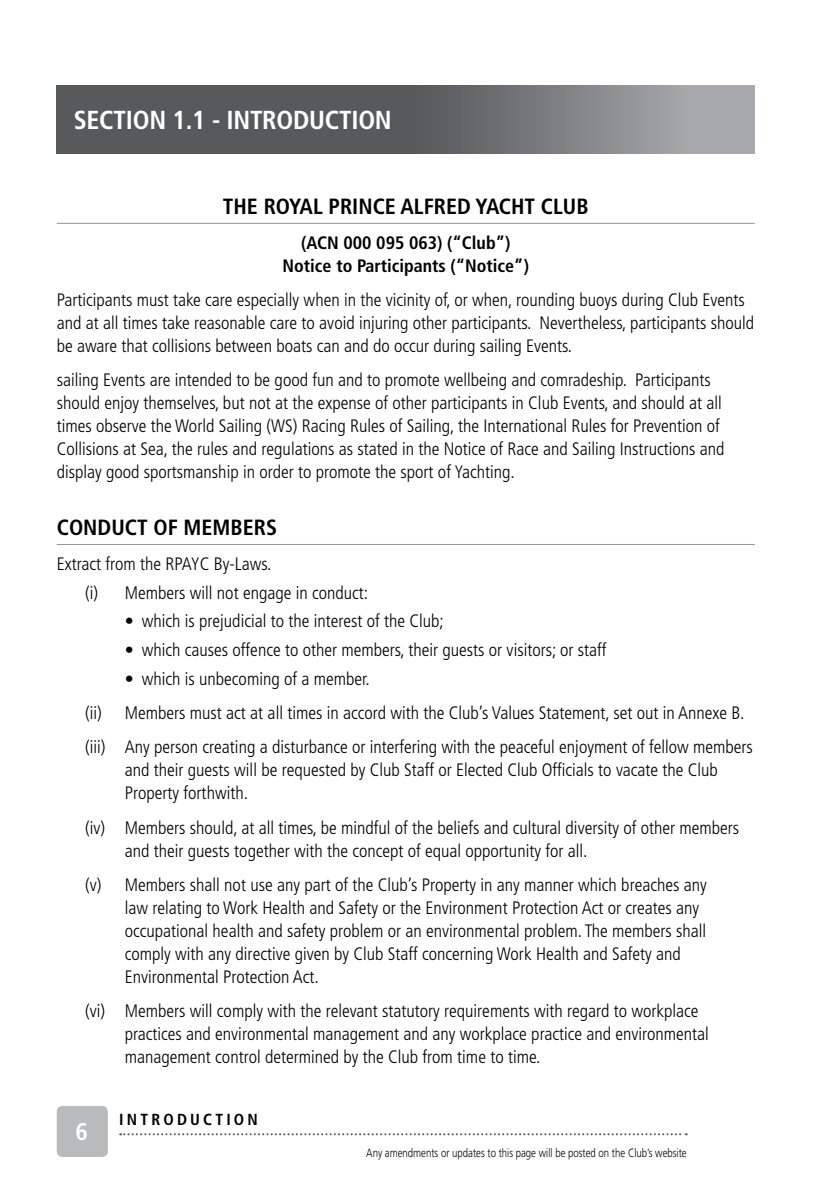
<style>
.page{position:relative;width:840px;height:1191px;background:#fff}
.page>*{position:absolute;margin:0;border:0;box-sizing:border-box;transform-origin:0 0}
.t1{font:700 condensed 26px "Frutiger";letter-spacing:-.01em;color:#fff}
.t2{font:700 condensed 24px "Frutiger";color:#fff}
.t3{font:700 condensed 22px "Frutiger";color:#000}
.t4{font:300 condensed 18px/23px "Frutiger";color:#000}
.t5{font:700 condensed 18px/23px "Frutiger";color:#000;text-align:center}
.t6{font:700 condensed 16px "Frutiger";letter-spacing:.2em;color:#000}
.t7{font:300 12px "Frutiger";color:#000;scale:.8 1}
</style>
<div class="page">
<div style="left:57px;top:1106px;width:51px;height:51px;background:#b8babc;border-radius:6px"></div>
<svg style="left:120px;top:1133px;width:566px;height:2px"></svg>
<hr style="left:57px;top:223px;width:697px;height:1px;background:#939598">
<hr style="left:57px;top:544px;width:697px;height:1px;background:#939598">
<svg style="left:57px;top:85px;width:697px;height:68px;background:#6d6f71"></svg>
<h1 class="t1" style="left:74px;top:104px;width:319px">SECTION 1.1 - INTRODUCTION</h1>
<p class="t3" style="left:223px;top:194px;width:367px">THE ROYAL PRINCE ALFRED YACHT CLUB</p>
<p class="t5" style="left:282px;top:231px;width:248px">(ACN 000 095 063) (“Club”)<br>Notice to Participants (“Notice”)</p>
<p class="t4" style="left:57px;top:288px;width:698px">Participants must take care especially when in the vicinity of, or when, rounding buoys during Club Events and at all times take reasonable care to avoid injuring other participants. Nevertheless, participants should be aware that collisions between boats can and do occur during sailing Events.</p>
<p class="t4" style="left:57px;top:369px;width:668px">sailing Events are intended to be good fun and to promote wellbeing and comradeship. Participants should enjoy themselves, but not at the expense of other participants in Club Events, and should at all times observe the World Sailing (WS) Racing Rules of Sailing, the International Rules for Prevention of Collisions at Sea, the rules and regulations as stated in the Notice of Race and Sailing Instructions and display good sportsmanship in order to promote the sport of Yachting.</p>
<p class="t3" style="left:57px;top:515px;width:222px">CONDUCT OF MEMBERS</p>
<p class="t4" style="left:85px;top:549px;width:284px;line-height:28.6px;text-indent:-28px">Extract from the RPAYC By-Laws.<br>(i) Members will not engage in conduct:</p>
<p class="t4" style="left:125px;top:609px;width:320px">• which is prejudicial to the interest of the Club;</p>
<p class="t4" style="left:125px;top:638px;width:483px">• which causes offence to other members, their guests or visitors; or staff</p>
<p class="t4" style="left:85px;top:661px;width:669px;line-height:34.4px;text-indent:40px">• which is unbecoming of a member.<br>(ii) Members must act at all times in accord with the Club’s Values Statement, set out in Annexe B. (iii) Any person creating a disturbance or interfering with the peaceful enjoyment of fellow members</p>
<p class="t4" style="left:125px;top:759px;width:594px">and their guests will be requested by Club Staff or Elected Club Officials to vacate the Club<br>Property forthwith.</p>
<p class="t4" style="left:125px;top:816px;width:615px;text-indent:-40px">(iv) Members should, at all times, be mindful of the beliefs and cultural diversity of other members and their guests together with the concept of equal opportunity for all.</p>
<p class="t4" style="left:125px;top:873px;width:583px;text-indent:-40px">(v) Members shall not use any part of the Club’s Property in any manner which breaches any law relating to Work Health and Safety or the Environment Protection Act or creates any occupational health and safety problem or an environmental problem. The members shall comply with any directive given by Club Staff concerning Work Health and Safety and Environmental Protection Act.</p>
<p class="t4" style="left:125px;top:1000px;width:585px;text-indent:-40px">(vi) Members will comply with the relevant statutory requirements with regard to workplace practices and environmental management and any workplace practice and environmental management control determined by the Club from time to time.</p>
<h2 class="t2" style="left:75px;top:1117px;width:14px">6</h2>
<p class="t6" style="left:119px;top:1109px;width:140px">INTRODUCTION</p>
<p class="t7" style="left:366px;top:1146px;width:402px">Any amendments or updates to this page will be posted on the Club’s website</p>
</div>
